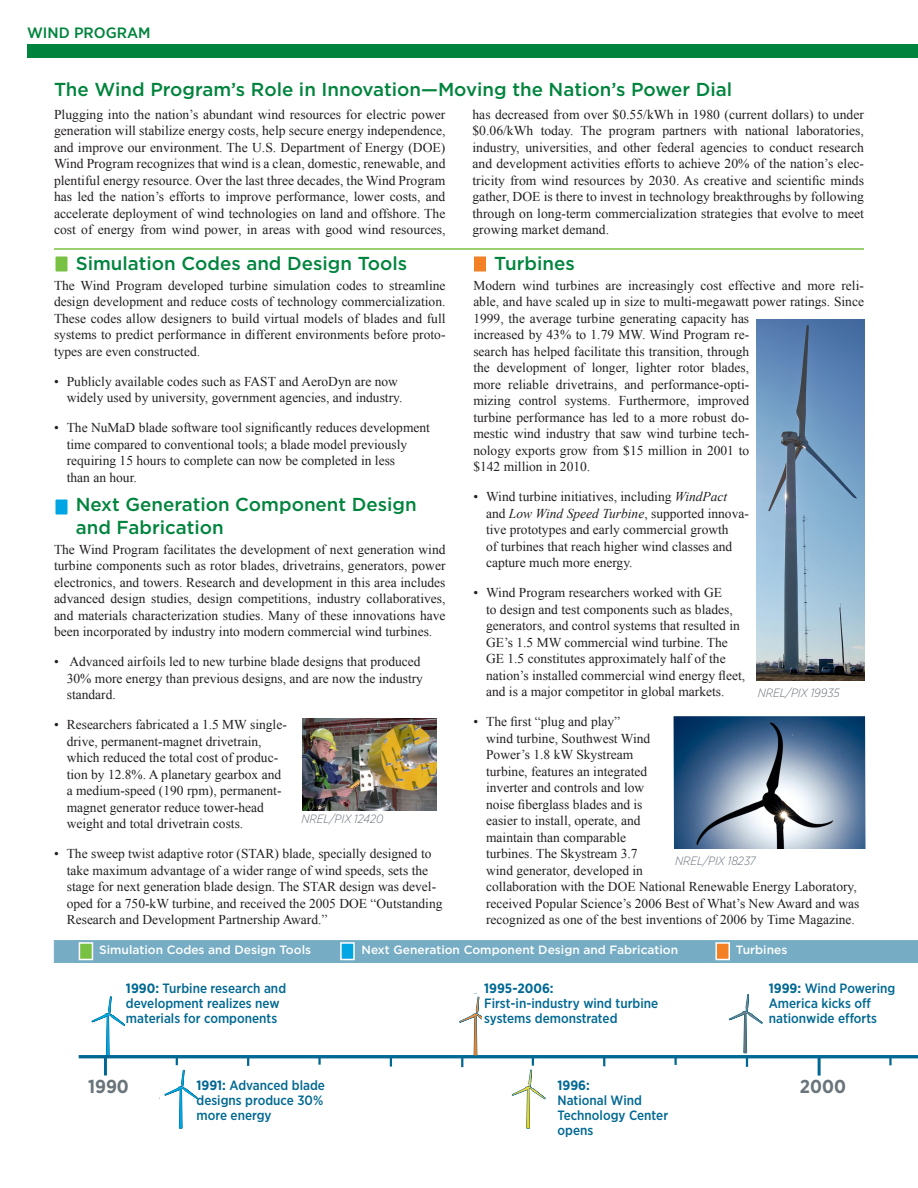
<style>
.page{position:relative;width:918px;height:1188px;background:#fff}
.page>*{position:absolute;margin:0;border:0;box-sizing:border-box;transform-origin:0 0}
.subhead_1{font:500 18.75px/22.5px "Gotham";color:#00843d}
.subhead_1-2{font:700 18.75px "Gotham Narrow";color:#6a747b}
.program_name_page_2{font:500 15px "Gotham Narrow";color:#00843d;scale:1.1 1}
.body_text{font:13.5px/16.5px "Times New Roman";color:#231f20}
.body_text_bullets{font:500 13.5px/15px "Gotham Narrow";color:#006893}
.subhead_1-3{font:500 12px "Gotham";color:#fff}
.t1{font:italic 300 12px "Gotham Narrow";color:#6a747b}
.s1{font-style:italic}
.s2{font-weight:700}
</style>
<div class="page">
<img style="left:302px;top:718px;width:134px;height:93px">
<img style="left:756px;top:320px;width:109px;height:361px">
<img style="left:674px;top:716px;width:192px;height:133px">
<div style="left:54px;top:255px;width:15px;height:18px;background:#79c142;border:2px solid #fff"></div>
<div style="left:54px;top:498px;width:15px;height:18px;background:#00a5e3;border:2px solid #fff"></div>
<div style="left:472px;top:255px;width:16px;height:18px;background:#f48026;border:2px solid #fff"></div>
<hr style="left:54px;top:248px;width:810px;height:2px;background:#79c142">
<hr style="left:79px;top:1055px;width:839px;height:3px;background:#006893">
<svg style="left:318px;top:1058px;width:3px;height:7px"></svg>
<svg style="left:674px;top:1058px;width:3px;height:7px"></svg>
<svg style="left:889px;top:1058px;width:3px;height:7px"></svg>
<svg style="left:247px;top:1058px;width:2px;height:8px"></svg>
<svg style="left:603px;top:1058px;width:2px;height:8px"></svg>
<svg style="left:390px;top:1058px;width:2px;height:9px"></svg>
<hr style="left:104px;top:1055px;width:3px;height:20px;background:#006893">
<hr style="left:818px;top:1055px;width:3px;height:21px;background:#006893">
<svg style="left:91px;top:996px;width:35px;height:59px"></svg>
<svg style="left:511px;top:1058px;width:35px;height:71px"></svg>
<svg style="left:159px;top:1058px;width:39px;height:71px"></svg>
<svg style="left:728px;top:994px;width:35px;height:73px"></svg>
<div style="left:54px;top:940px;width:864px;height:23px;background:#76adc4"></div>
<div style="left:79px;top:942px;width:14px;height:18px;background:#79c142;border:2px solid #fff"></div>
<div style="left:340px;top:942px;width:15px;height:18px;background:#00a5e3;border:2px solid #fff"></div>
<div style="left:715px;top:942px;width:15px;height:18px;background:#f48026;border:2px solid #fff"></div>
<svg style="left:459px;top:993px;width:23px;height:74px"></svg>
<div style="left:27px;top:44px;width:891px;height:14px;background:#00843d"></div>
<p class="program_name_page_2" style="left:27px;top:24px;width:114px">WIND PROGRAM</p>
<p class="subhead_1" style="left:54px;top:78px;width:680px">The Wind Program’s Role in Innovation—Moving the Nation’s Power Dial</p>
<p class="body_text" style="left:54px;top:106px;width:393px;text-align:justify">Plugging into the nation’s abundant wind resources for electric power generation will stabilize energy costs, help secure energy independence, and improve our environment. The U.S. Department of Energy (DOE)<br>Wind Program recognizes that wind is a clean, domestic, renewable, and plentiful energy resource. Over the last three decades, the Wind Program has led the nation’s efforts to improve performance, lower costs, and accelerate deployment of wind technologies on land and offshore. The cost of energy from wind power, in areas with good wind resources,</p>
<p class="subhead_1" style="left:76px;top:252px;width:333px">Simulation Codes and Design Tools</p>
<p class="body_text" style="left:54px;top:277px;width:393px;text-align:justify">The Wind Program developed turbine simulation codes to streamline design development and reduce costs of technology commercialization.<br>These codes allow designers to build virtual models of blades and full systems to predict performance in different environments before proto&shy;types are even constructed.</p>
<p class="body_text" style="left:67px;top:373px;width:337px;text-indent:-13px">• Publicly available codes such as FAST and AeroDyn are now widely used by university, government agencies, and industry.</p>
<p class="body_text" style="left:67px;top:419px;width:365px;text-indent:-13px">• The NuMaD blade software tool significantly reduces development time compared to conventional tools; a blade model previously requiring 15 hours to complete can now be completed in less<br>than an hour.</p>
<p class="subhead_1" style="left:76px;top:493px;width:343px">Next Generation Component Design and Fabrication</p>
<p class="body_text" style="left:54px;top:541px;width:393px;text-align:justify">The Wind Program facilitates the development of next generation wind turbine components such as rotor blades, drivetrains, generators, power electronics, and towers. Research and development in this area includes advanced design studies, design competitions, industry collaboratives, and materials characterization studies. Many of these innovations have been incorporated by industry into modern commercial wind turbines.</p>
<p class="body_text" style="left:67px;top:653px;width:358px;text-indent:-13px">• Advanced airfoils led to new turbine blade designs that produced<br>30% more energy than previous designs, and are now the industry standard.</p>
<p class="body_text" style="left:67px;top:716px;width:222px;text-indent:-13px">• Researchers fabricated a 1.5 MW single&shy;drive, permanent-magnet drivetrain, which reduced the total cost of produc&shy;tion by 12.8%. A planetary gearbox and a medium-speed (190 rpm), permanent&shy;magnet generator reduce tower-head weight and total drivetrain costs.</p>
<p class="body_text" style="left:67px;top:845px;width:377px;text-indent:-13px">• The sweep twist adaptive rotor (STAR) blade, specially designed to take maximum advantage of a wider range of wind speeds, sets the stage for next generation blade design. The STAR design was devel&shy;oped for a 750-kW turbine, and received the 2005 DOE “Outstanding Research and Development Partnership Award.”</p>
<p class="t1" style="left:301px;top:812px;width:84px">NREL/PIX 12420</p>
<p class="body_text" style="left:472px;top:106px;width:393px;text-align:justify">has decreased from over $0.55/kWh in 1980 (current dollars) to under $0.06/kWh today. The program partners with national laboratories, industry, universities, and other federal agencies to conduct research and development activities efforts to achieve 20% of the nation’s elec&shy;tricity from wind resources by 2030. As creative and scientific minds gather, DOE is there to invest in technology breakthroughs by following through on long-term commercialization strategies that evolve to meet growing market demand.</p>
<p class="subhead_1" style="left:494px;top:252px;width:82px">Turbines</p>
<p class="body_text" style="left:473px;top:277px;width:392px">Modern wind turbines are increasingly cost effective and more reli&shy;able, and have scaled up in size to multi-megawatt power ratings. Since 1999, the average turbine generating capacity has<br>increased by 43% to 1.79 MW. Wind Program re-<br>search has helped facilitate this transition, through<br>the development of longer, lighter rotor blades,<br>more reliable drivetrains, and performance-opti-<br>mizing control systems. Furthermore, improved<br>turbine performance has led to a more robust do-<br>mestic wind industry that saw wind turbine tech-<br>nology exports grow from $15 million in 2001 to<br>$142 million in 2010.</p>
<p class="body_text" style="left:486px;top:488px;width:264px;text-indent:-13px">• Wind turbine initiatives, including <span class="s1">WindPact </span>and <span class="s1">Low Wind Speed Turbine</span>, supported innova&shy;tive prototypes and early commercial growth<br>of turbines that reach higher wind classes and capture much more energy.</p>
<p class="body_text" style="left:486px;top:584px;width:261px;text-indent:-13px">• Wind Program researchers worked with GE<br>to design and test components such as blades, generators, and control systems that resulted in GE’s 1.5 MW commercial wind turbine. The GE 1.5 constitutes approximately half of the nation’s installed commercial wind energy fleet, and is a major competitor in global markets.</p>
<p class="body_text" style="left:486px;top:713px;width:375px;text-indent:-13px">• The first “plug and play”<br>wind turbine, Southwest Wind<br>Power’s 1.8 kW Skystream<br>turbine, features an integrated<br>inverter and controls and low<br>noise fiberglass blades and is<br>easier to install, operate, and<br>maintain than comparable<br>turbines. The Skystream 3.7<br>wind generator, developed in<br>collaboration with the DOE National Renewable Energy Laboratory, received Popular Science’s 2006 Best of What’s New Award and was recognized as one of the best inventions of 2006 by Time Magazine.</p>
<p class="t1" style="left:758px;top:685px;width:83px">NREL/PIX 19935</p>
<p class="t1" style="left:675px;top:853px;width:82px">NREL/PIX 18237</p>
<p class="subhead_1-3" style="left:99px;top:943px;width:214px">Simulation Codes and Design Tools</p>
<p class="subhead_1-3" style="left:362px;top:943px;width:318px">Next Generation Component Design and Fabrication</p>
<p class="subhead_1-3" style="left:736px;top:943px;width:53px">Turbines</p>
<p class="body_text_bullets" style="left:126px;top:980px;width:162px"><span class="s2">1990:</span> Turbine research and development realizes new materials for components</p>
<p class="body_text_bullets" style="left:484px;top:980px;width:176px"><span class="s2">1995-2006:<br></span>First-in-industry wind turbine systems demonstrated</p>
<p class="body_text_bullets" style="left:769px;top:980px;width:128px"><span class="s2">1999:</span> Wind Powering<br>America kicks off nationwide efforts</p>
<p class="subhead_1-2" style="left:88px;top:1075px;width:42px">1990</p>
<p class="subhead_1-2" style="left:800px;top:1075px;width:47px">2000</p>
<p class="body_text_bullets" style="left:197px;top:1078px;width:130px"><span class="s2">1991:</span> Advanced blade designs produce 30% more energy</p>
<p class="body_text_bullets" style="left:558px;top:1078px;width:112px"><span class="s2">1996:<br></span>National Wind<br>Technology Center opens</p>
</div>
